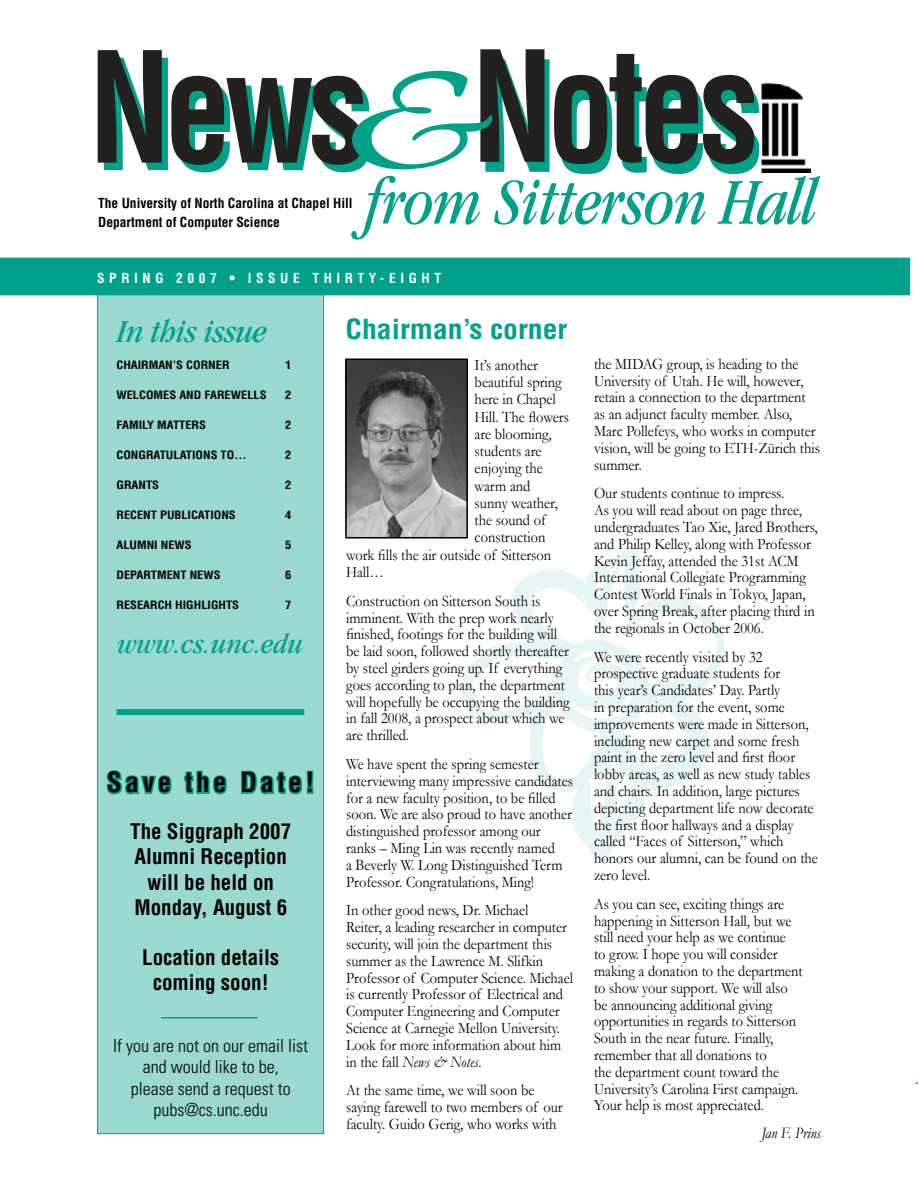
<style>
.page{position:relative;width:918px;height:1188px;background:#fff}
.page>*{position:absolute;margin:0;border:0;box-sizing:border-box;transform-origin:0 0}
.t1{font:700 condensed 150px "Helvetica";letter-spacing:-.05em;color:#00a188;scale:.9 1}
.t2{font:italic 300 condensed 150px "Garamond";color:#00a188;scale:1.8 1}
.t3{font:italic condensed 67.5px "Garamond";letter-spacing:-.01em;color:#00a188}
.t4{font:italic condensed 33px "Garamond";letter-spacing:-.02em;color:#00a188;scale:1.1 1}
.t5{font:italic condensed 28.5px "Garamond";color:#00a188;scale:1.1 1}
.t6{font:700 condensed 27px "Helvetica";color:#00a188;scale:1.1 1}
.t7{font:700 condensed 27px "Helvetica";letter-spacing:.13em;color:#000}
.t8{font:700 condensed 21px/25.2px "Helvetica";color:#000;text-align:center}
.t9{font:300 condensed 18px/21.6px "Univers";color:#000;text-align:center}
.t10{font:16.05px/16.8px "Garamond";color:#000;scale:.9 1}
.t11{font:italic 16.05px "Garamond";color:#000;scale:.9 1}
.t12{font:700 condensed 13.5px/19.5px "Helvetica";color:#000}
.t13{font:700 condensed 13.5px "Helvetica";letter-spacing:.34em;color:#fff}
.t14{font:700 condensed 11.25px "Helvetica";color:#000;scale:1.1 1}
.s1{color:#232020}
.s2{font-style:italic}
</style>
<div class="page">
<img style="left:461px;top:545px;width:263px;height:317px">
<div style="left:98px;top:291px;width:226px;height:843px;background:#99d9cf"></div>
<div style="left:1px;top:258px;width:908px;height:37px;background:#00a188"></div>
<img style="left:761px;top:82px;width:49px;height:90px">
<img style="left:348px;top:361px;width:117px;height:174px">
<div style="left:345px;top:358px;width:123px;height:180px;border:2px solid #000"></div>
<svg style="left:106px;top:770px;width:66px;height:25px"></svg>
<svg style="left:184px;top:770px;width:43px;height:25px"></svg>
<svg style="left:241px;top:770px;width:73px;height:25px"></svg>
<hr style="left:161px;top:1017px;width:97px;height:1px;background:#00a188">
<div style="left:117px;top:709px;width:187px;height:6px;background:#00a188"></div>
<h1 class="t1" style="left:88px;top:23px;width:752px"><span class="s1">News</span> Notes</h1>
<h2 class="t3" style="left:364px;top:165px;width:454px">from Sitterson Hall</h2>
<p class="t13" style="left:97px;top:270px;width:345px">SPRING 2007 • ISSUE THIRTY-EIGHT</p>
<h3 class="t4" style="left:116px;top:314px;width:138px">In this issue</h3>
<p class="t14" style="left:116px;top:358px;width:91px">Chairman’s corner1</p>
<p class="t14" style="left:116px;top:388px;width:135px">welcomes and farewells</p>
<p class="t14" style="left:285px;top:388px;width:7px">2</p>
<p class="t14" style="left:116px;top:418px;width:58px">Family matters</p>
<p class="t14" style="left:285px;top:418px;width:7px">2</p>
<p class="t14" style="left:116px;top:448px;width:21px">Congr</p>
<p class="t14" style="left:154px;top:448px;width:86px">atulations to...</p>
<p class="t14" style="left:285px;top:448px;width:7px">2</p>
<p class="t14" style="left:116px;top:478px;width:26px">grants</p>
<p class="t14" style="left:285px;top:478px;width:7px">2</p>
<p class="t14" style="left:116px;top:508px;width:14px">Recent</p>
<p class="t14" style="left:160px;top:508px;width:61px">Publications</p>
<p class="t14" style="left:285px;top:508px;width:7px">4</p>
<p class="t14" style="left:116px;top:538px;width:67px">ALUMNI news</p>
<p class="t14" style="left:285px;top:538px;width:7px">5</p>
<p class="t14" style="left:116px;top:568px;width:93px">DEPARTMENT news</p>
<p class="t14" style="left:285px;top:568px;width:7px">6</p>
<p class="t14" style="left:116px;top:598px;width:113px">RESEARCH HIGHLIGHTS</p>
<p class="t14" style="left:285px;top:598px;width:7px">7</p>
<h3 class="t5" style="left:117px;top:628px;width:170px">www.cs.unc.edu</h3>
<h1 class="t2" style="left:349px;top:40px;width:85px">&amp;</h1>
<p class="t12" style="left:98px;top:193px;width:256px">The University of North Carolina at Chapel Hill<br>Department of Computer Science</p>
<h3 class="t6" style="left:346px;top:312px;width:203px">Chairman’s corner</h3>
<p class="t10" style="left:594px;top:355px;width:253px">the MIDAG group, is heading to the<br>University of Utah. He will, however, retain a connection to the department as an adjunct faculty member. Also,<br>Marc Pollefeys, who works in computer vision, will be going to ETH-Zürich this summer.</p>
<p class="t10" style="left:594px;top:485px;width:250px">Our students continue to impress.<br>As you will read about on page three, undergraduates Tao Xie, Jared Brothers, and Philip Kelley, along with Professor Kevin Jeffay, attended the 31st ACM International Collegiate Programming Contest World Finals in Tokyo, Japan, over Spring Break, after placing third in the regionals in October 2006.</p>
<p class="t10" style="left:594px;top:648px;width:250px">We were recently visited by 32 prospective graduate students for<br>this year’s Candidates’ Day. Partly<br>in preparation for the event, some improvements were made in Sitterson, including new carpet and some fresh paint in the zero level and first floor lobby areas, as well as new study tables and chairs. In addition, large pictures depicting department life now decorate the first floor hallways and a display called “Faces of Sitterson,” which honors our alumni, can be found on the zero level.</p>
<p class="t10" style="left:594px;top:895px;width:234px">As you can see, exciting things are happening in Sitterson Hall, but we still need your help as we continue<br>to grow. I hope you will consider making a donation to the department to show your support. We will also be announcing additional giving opportunities in regards to Sitterson South in the near future. Finally, remember that all donations to<br>the department count toward the University’s Carolina First campaign.<br>Your help is most appreciated.</p>
<p class="t11" style="left:761px;top:1122px;width:68px">Jan F. Prins</p>
<p class="t10" style="left:475px;top:356px;width:72px">It’s another</p>
<p class="t10" style="left:475px;top:373px;width:98px">beautiful spring</p>
<p class="t10" style="left:475px;top:391px;width:92px">here in Chapel</p>
<p class="t10" style="left:475px;top:408px;width:106px">Hill. The flowers</p>
<p class="t10" style="left:475px;top:425px;width:87px">are blooming,</p>
<p class="t10" style="left:475px;top:442px;width:76px">students are</p>
<p class="t10" style="left:475px;top:460px;width:77px">enjoying the</p>
<p class="t10" style="left:475px;top:477px;width:64px">warm and</p>
<p class="t10" style="left:475px;top:494px;width:94px">sunny weather,</p>
<p class="t10" style="left:475px;top:511px;width:81px">the sound of</p>
<p class="t10" style="left:475px;top:529px;width:80px">construction</p>
<p class="t10" style="left:346px;top:546px;width:229px">work fills the air outside of Sitterson</p>
<p class="t10" style="left:346px;top:563px;width:44px">Hall…</p>
<p class="t10" style="left:346px;top:592px;width:250px">Construction on Sitterson South is imminent. With the prep work nearly finished, footings for the building will be laid soon, followed shortly thereafter by steel girders going up. If everything goes according to plan, the department will hopefully be occupying the building in fall 2008, a prospect about which we are thrilled.</p>
<p class="t10" style="left:346px;top:755px;width:254px">We have spent the spring semester interviewing many impressive candidates for a new faculty position, to be filled soon. We are also proud to have another distinguished professor among our ranks – Ming Lin was recently named<br>a Beverly W. Long Distinguished Term Professor. Congratulations, Ming!</p>
<p class="t10" style="left:346px;top:901px;width:254px">In other good news, Dr. Michael<br>Reiter, a leading researcher in computer security, will join the department this summer as the Lawrence M. Slifkin Professor of Computer Science. Michael is currently Professor of Electrical and Computer Engineering and Computer Science at Carnegie Mellon University.<br>Look for more information about him in the fall <span class="s2">News &amp; Notes</span>.</p>
<p class="t10" style="left:346px;top:1081px;width:242px">At the same time, we will soon be saying farewell to two members of our faculty. Guido Gerig, who works with</p>
<h3 class="t7" style="left:107px;top:766px;width:209px">Save the Date!</h3>
<h3 class="t8" style="left:130px;top:819px;width:163px">The Siggraph 2007<br>Alumni Reception will be held on<br>Monday, August 6</h3>
<h3 class="t8" style="left:142px;top:945px;width:139px">Location details coming soon!</h3>
<p class="t9" style="left:113px;top:1035px;width:196px">If you are not on our email list and would like to be,<br>please send a request to pubs@cs.unc.edu</p>
</div>
